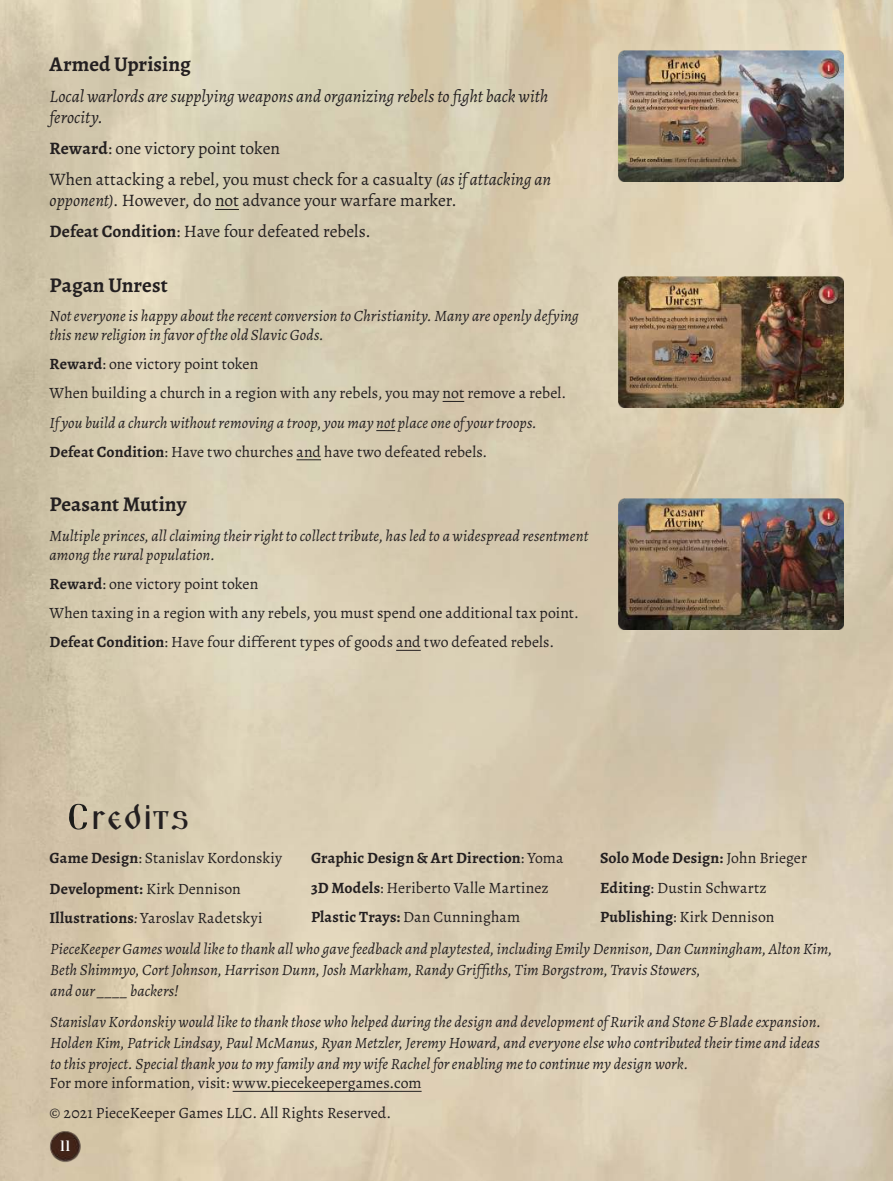
<style>
.page{position:relative;width:893px;height:1181px;background:#fff}
.page>*{position:absolute;margin:0;border:0;box-sizing:border-box;transform-origin:0 0}
.t1{font:35px "Triod Postnaja";letter-spacing:.01em;color:#231f20}
.t2{font:700 21px "Alegreya";letter-spacing:.005em;color:#231f20}
.t3{font:17.5px/31px "Alegreya";color:#231f20}
.t4{font:italic 17.5px/21px "Alegreya";color:#231f20}
.t5{font:italic 15.75px/21px "Alegreya";letter-spacing:.005em;color:#231f20}
.t6{font:15.75px/29.2px "Alegreya";letter-spacing:.005em;color:#231f20}
.t7{font:700 15.75px/29.2px "Alegreya";letter-spacing:.015em;color:#231f20}
.t8{font:14.88px "Triod Postnaja";color:#fff}
.s1{font-weight:700}
.s2{font-style:italic}
.s3{font-weight:700;font-style:normal}
.s4{font-style:normal}
.s5{font-weight:400}
</style>
<div class="page">
<img style="left:0;top:0;width:893px;height:1181px">
<hr style="left:233px;top:1091px;width:189px;height:1px;background:#231f20">
<svg style="left:70px;top:804px;width:17px;height:25px"></svg>
<svg style="left:215px;top:209px;width:24px;height:1px"></svg>
<svg style="left:443px;top:401px;width:21px;height:1px"></svg>
<svg style="left:376px;top:430px;width:19px;height:1px"></svg>
<svg style="left:296px;top:459px;width:25px;height:1px"></svg>
<svg style="left:396px;top:650px;width:25px;height:1px"></svg>
<img style="left:619px;top:51px;width:224px;height:131px">
<img style="left:619px;top:277px;width:224px;height:131px">
<img style="left:619px;top:498px;width:224px;height:131px">
<img style="left:46px;top:1127px;width:39px;height:39px">
<h2 class="t2" style="left:50px;top:56px;width:143px">Armed Uprising</h2>
<p class="t4" style="left:50px;top:86px;width:500px">Local warlords are supplying weapons and organizing rebels to fight back with ferocity.</p>
<p class="t3" style="left:50px;top:134px;width:503px"><span class="s1">Reward</span>: one victory point token<br>When attacking a rebel, you must check for a casualty <span class="s2">(as if attacking an</span></p>
<p class="t3" style="left:50px;top:186px;width:409px"><span class="s2">opponent)</span>. However, do not advance your warfare marker.<br><span class="s1">Defeat Condition</span>: Have four defeated rebels.</p>
<h2 class="t2" style="left:50px;top:276px;width:120px">Pagan Unrest</h2>
<p class="t5" style="left:50px;top:306px;width:531px;line-height:19.2px">Not everyone is happy about the recent conversion to Christianity. Many are openly defying this new religion in favor of the old Slavic Gods.</p>
<p class="t6" style="left:50px;top:351px;width:518px"><span class="s1">Reward</span>: one victory point token<br>When building a church in a region with any rebels, you may not remove a rebel.</p>
<p class="t5" style="left:50px;top:407px;width:489px;line-height:29.2px">If you build a church without removing a troop, you may not place one of your troops.<br><span class="s3">Defeat Condition</span><span class="s4">: Have two churches and have two defeated rebels.</span></p>
<h2 class="t2" style="left:50px;top:496px;width:138px">Peasant Mutiny</h2>
<p class="t5" style="left:50px;top:525px;width:540px;line-height:19.2px">Multiple princes, all claiming their right to collect tribute, has led to a widespread resentment among the rural population.</p>
<p class="t6" style="left:50px;top:570px;width:531px"><span class="s1">Reward</span>: one victory point token<br>When taxing in a region with any rebels, you must spend one additional tax point.<br><span class="s1">Defeat Condition</span>: Have four different types of goods and two defeated rebels.</p>
<h1 class="t1" style="left:91px;top:804px;width:100px">redits</h1>
<p class="t6" style="left:50px;top:843px;width:234px;line-height:31px"><span class="s1">Game Design</span>: Stanislav Kordonskiy<br><span class="s1">Development:</span> Kirk Dennison</p>
<p class="t6" style="left:50px;top:904px;width:215px"><span class="s1">Illustrations</span><span class="s2">:</span> Yaroslav Radetskyi</p>
<p class="t7" style="left:311px;top:845px;width:254px">Graphic Design &amp; Art Direction<span class="s5">: Yoma<br></span>3D Models<span class="s5">: Heriberto Valle Martinez<br></span>Plastic Trays: <span class="s5">Dan Cunningham</span></p>
<p class="t6" style="left:600px;top:845px;width:208px"><span class="s1">Solo Mode Design:</span> John Brieger<br><span class="s1">Editing</span>: Dustin Schwartz<br><span class="s1">Publishing</span>: Kirk Dennison</p>
<p class="t5" style="left:50px;top:938px;width:783px">PieceKeeper Games would like to thank all who gave feedback and playtested, including Emily Dennison, Dan Cunningham, Alton Kim,<br>Beth Shimmyo, Cort Johnson, Harrison Dunn, Josh Markham, Randy Griffiths, Tim Borgstrom, Travis Stowers,<br>and our ____ backers!</p>
<p class="t5" style="left:50px;top:1011px;width:773px;text-align:justify">Stanislav Kordonskiy would like to thank those who helped during the design and development of Rurik and Stone &amp; Blade expansion.<br>Holden Kim, Patrick Lindsay, Paul McManus, Ryan Metzler, Jeremy Howard, and everyone else who contributed their time and ideas to this project. Special thank you to my family and my wife Rachel for enabling me to continue my design work.</p>
<p class="t6" style="left:50px;top:1070px;width:373px">For more information, visit: www.piecekeepergames.com © 2021 PieceKeeper Games LLC. All Rights Reserved.</p>
<p class="t8" style="left:60px;top:1141px;width:13px">11</p>
</div>
